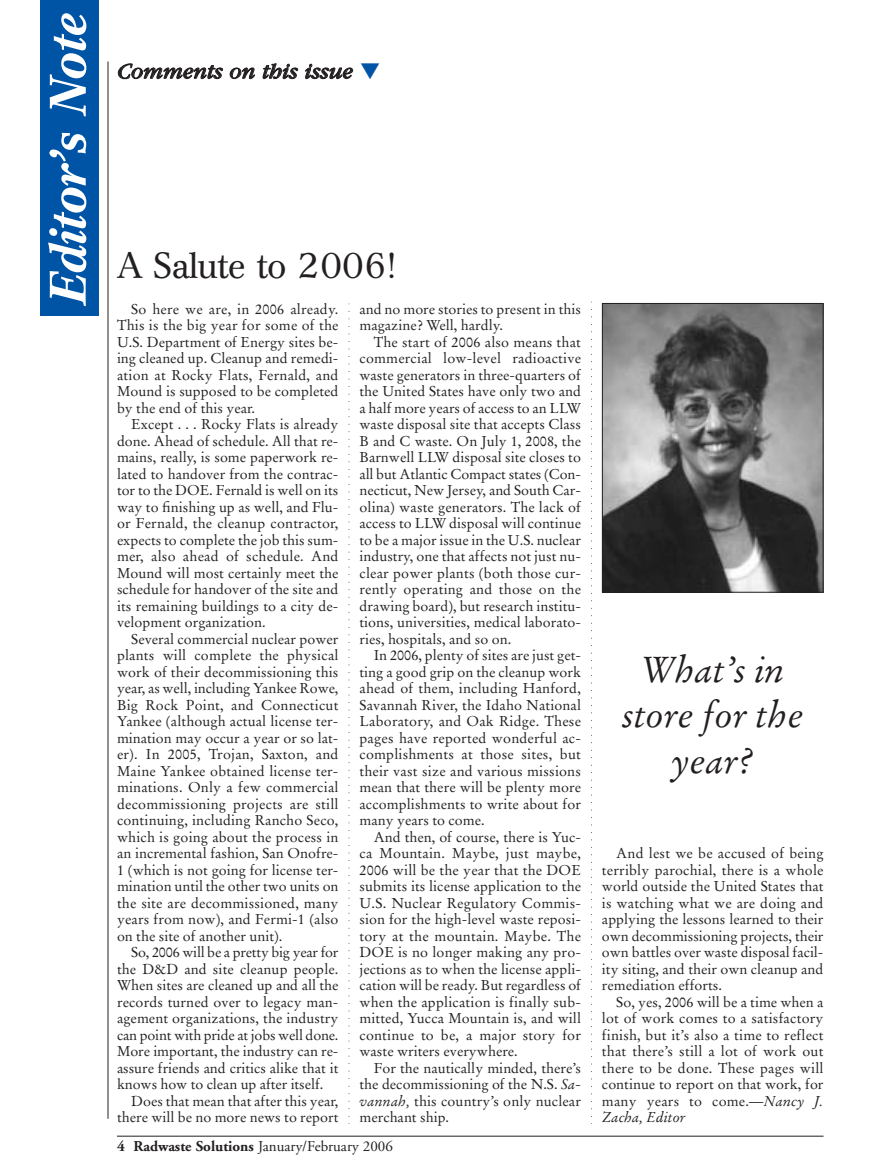
<style>
.page{position:relative;width:891px;height:1175px;background:#fff}
.page>*{position:absolute;margin:0;border:0;box-sizing:border-box;transform-origin:0 0}
.t1{font:italic 700 51px "Cremona";color:#fff}
.t2{font:italic 36px/45.5px "Stempel Garamond";color:#231f20;text-align:center}
.t3{font:36px "Cremona";color:#231f20}
.t4{font:italic 22.5px "Garamond";color:#231f20}
.t5{font:15px "Adobe Garamond";color:#231f20}
.t6{font:14.25px/16.5px "Stempel Garamond";color:#231f20;text-align:justify}
.s1{color:#0054a6}
.s2{font-style:italic}
.s3{font-weight:700}
</style>
<div class="page">
<hr style="left:117px;top:1135px;width:707px;height:1px;background:#231f20">
<hr style="left:108px;top:62px;width:1px;height:1056px;background:#231f20">
<svg style="left:349px;top:303px;width:1px;height:821px"></svg>
<svg style="left:591px;top:302px;width:1px;height:822px"></svg>
<img style="left:604px;top:305px;width:218px;height:285px">
<div style="left:602px;top:303px;width:222px;height:289px;border:1px solid #231f20"></div>
<div style="left:40px;top:0;width:59px;height:315px;background:#0054a6"></div>
<h1 class="t1" style="left:48px;top:306px;width:294px;rotate:-90deg">Editor’s Note</h1>
<h3 class="t4" style="left:117px;top:64px;width:264px">Comments on this issue <span class="s1">▼</span></h3>
<h2 class="t3" style="left:117px;top:251px;width:280px">A Salute to 2006!</h2>
<p class="t6" style="left:117px;top:302px;width:223px;text-indent:14px">So here we are, in 2006 already.<br>This is the big year for some of the U.S. Department of Energy sites be&shy;ing cleaned up. Cleanup and remedi&shy;ation at Rocky Flats, Fernald, and Mound is supposed to be completed by the end of this year.</p>
<p class="t6" style="left:117px;top:417px;width:223px;text-indent:14px">Except . . . Rocky Flats is already done. Ahead of schedule. All that re&shy;mains, really, is some paperwork re&shy;lated to handover from the contrac&shy;tor to the DOE. Fernald is well on its way to finishing up as well, and Flu&shy;or Fernald, the cleanup contractor, expects to complete the job this sum&shy;mer, also ahead of schedule. And Mound will most certainly meet the schedule for handover of the site and its remaining buildings to a city de&shy;velopment organization.</p>
<p class="t6" style="left:117px;top:632px;width:223px;text-indent:14px">Several commercial nuclear power plants will complete the physical work of their decommissioning this year, as well, including Yankee Rowe, Big Rock Point, and Connecticut Yankee (although actual license ter&shy;mination may occur a year or so lat&shy;er). In 2005, Trojan, Saxton, and Maine Yankee obtained license ter&shy;minations. Only a few commercial decommissioning projects are still continuing, including Rancho Seco, which is going about the process in an incremental fashion, San Onofre-1 (which is not going for license ter&shy;mination until the other two units on the site are decommissioned, many years from now), and Fermi-1 (also on the site of another unit).</p>
<p class="t6" style="left:117px;top:945px;width:223px;text-indent:14px">So, 2006 will be a pretty big year for the D&amp;D and site cleanup people.<br>When sites are cleaned up and all the records turned over to legacy man&shy;agement organizations, the industry can point with pride at jobs well done.<br>More important, the industry can re&shy;assure friends and critics alike that it knows how to clean up after itself.</p>
<p class="t6" style="left:117px;top:1094px;width:223px;text-align:right">Does that mean that after this year, there will be no more news to report</p>
<p class="t6" style="left:359px;top:302px;width:223px">and no more stories to present in this magazine? Well, hardly.</p>
<p class="t6" style="left:359px;top:335px;width:223px;text-indent:14px">The start of 2006 also means that commercial low-level radioactive waste generators in three-quarters of the United States have only two and a half more years of access to an LLW waste disposal site that accepts Class B and C waste. On July 1, 2008, the Barnwell LLW disposal site closes to all but Atlantic Compact states (Con&shy;necticut, New Jersey, and South Car&shy;olina) waste generators. The lack of access to LLW disposal will continue to be a major issue in the U.S. nuclear industry, one that affects not just nu&shy;clear power plants (both those cur&shy;rently operating and those on the drawing board), but research institu&shy;tions, universities, medical laborato&shy;ries, hospitals, and so on.</p>
<p class="t6" style="left:359px;top:648px;width:223px;text-indent:14px">In 2006, plenty of sites are just get&shy;ting a good grip on the cleanup work ahead of them, including Hanford, Savannah River, the Idaho National Laboratory, and Oak Ridge. These pages have reported wonderful ac&shy;complishments at those sites, but their vast size and various missions mean that there will be plenty more accomplishments to write about for many years to come.</p>
<p class="t6" style="left:359px;top:830px;width:223px;text-indent:14px">And then, of course, there is Yuc&shy;ca Mountain. Maybe, just maybe, 2006 will be the year that the DOE submits its license application to the U.S. Nuclear Regulatory Commis&shy;sion for the high-level waste reposi&shy;tory at the mountain. Maybe. The DOE is no longer making any pro&shy;jections as to when the license appli&shy;cation will be ready. But regardless of when the application is finally sub&shy;mitted, Yucca Mountain is, and will continue to be, a major story for waste writers everywhere.</p>
<p class="t6" style="left:359px;top:1061px;width:223px;text-indent:14px">For the nautically minded, there’s the decommissioning of the N.S. <span class="s2">Sa&shy;vannah,</span> this country’s only nuclear merchant ship.</p>
<p class="t5" style="left:117px;top:1140px;width:277px"><span class="s3">4 Radwaste Solutions</span> January/February 2006</p>
<h2 class="t2" style="left:622px;top:650px;width:184px">What’s in store for the year?</h2>
<p class="t6" style="left:602px;top:846px;width:223px;text-indent:14px">And lest we be accused of being terribly parochial, there is a whole world outside the United States that is watching what we are doing and applying the lessons learned to their own decommissioning projects, their own battles over waste disposal facil&shy;ity siting, and their own cleanup and remediation efforts.</p>
<p class="t6" style="left:602px;top:995px;width:223px;text-indent:14px">So, yes, 2006 will be a time when a lot of work comes to a satisfactory finish, but it’s also a time to reflect that there’s still a lot of work out there to be done. These pages will continue to report on that work, for many years to come.—<span class="s2">Nancy J.<br>Zacha, Editor</span></p>
</div>
